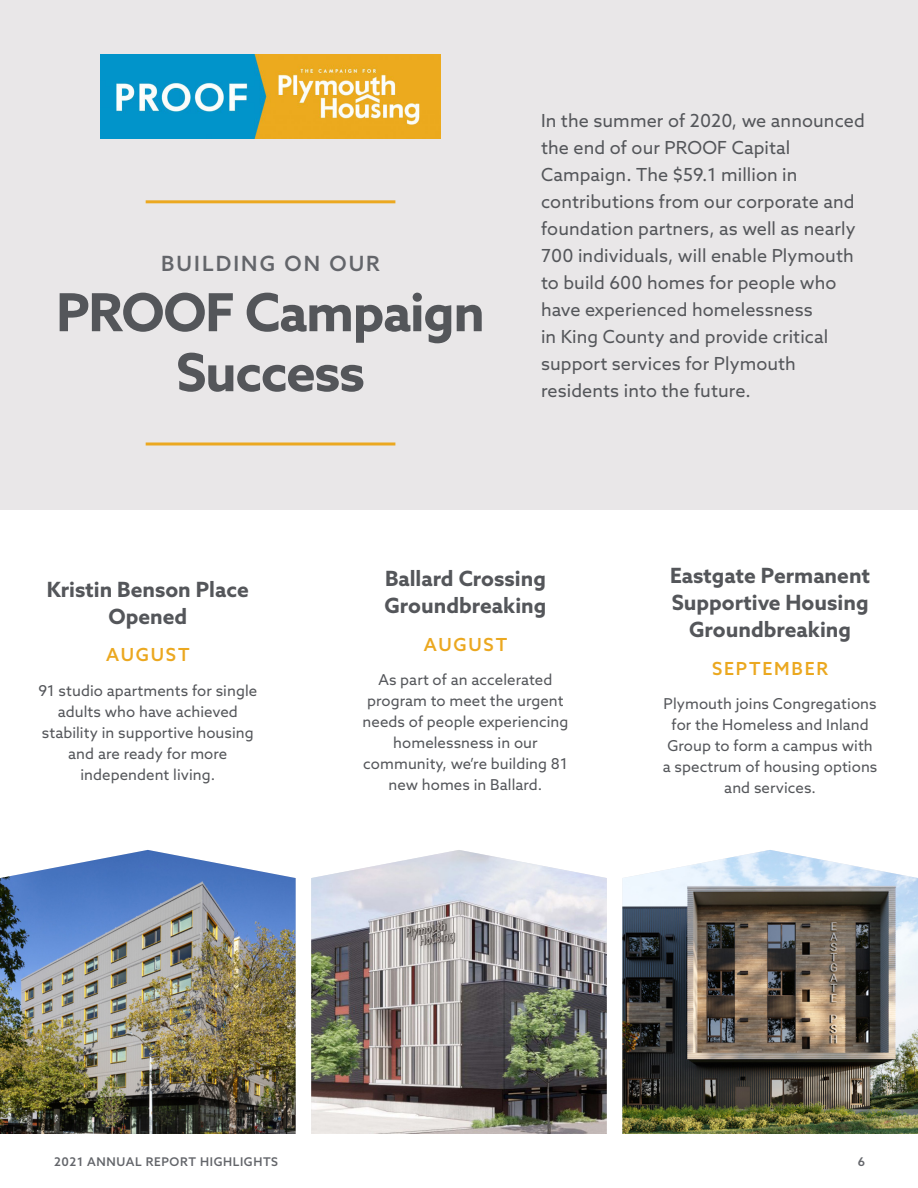
<style>
.page{position:relative;width:918px;height:1188px;background:#fff}
.page>*{position:absolute;margin:0;border:0;box-sizing:border-box;transform-origin:0 0}
.t1{font:700 52.5px "Azo Sans";letter-spacing:-.025em;color:#54565a}
.t2{font:700 21px/27px "Azo Sans";color:#54565a;text-align:center}
.t3{font:500 21px "Azo Sans";letter-spacing:.1em;color:#63656a}
.t4{font:18px/27px "Azo Sans";letter-spacing:.005em;color:#54565a}
.t5{font:500 18px "Azo Sans";letter-spacing:.1em;color:#eba820}
.t6{font:15px/21px "Azo Sans";letter-spacing:.005em;color:#54565a;text-align:center}
.t7{font:500 12px "Azo Sans";letter-spacing:.05em;color:#63656a}
</style>
<div class="page">
<div style="left:0;top:0;width:918px;height:510px;background:#e9e7e8"></div>
<hr style="left:146px;top:200px;width:249px;height:3px;background:#eba820">
<svg style="left:146px;top:442px;width:249px;height:4px"></svg>
<img style="left:0;top:850px;width:296px;height:284px">
<img style="left:311px;top:850px;width:296px;height:284px">
<img style="left:622px;top:850px;width:296px;height:284px">
<img style="left:100px;top:54px;width:341px;height:84px">
<p class="t3" style="left:161px;top:250px;width:220px">BUILDING ON OUR</p>
<p class="t1" style="left:56px;top:278px;width:430px">PROOF Campaign</p>
<p class="t1" style="left:176px;top:338px;width:190px">Success</p>
<p class="t4" style="left:541px;top:107px;width:325px">In the summer of 2020, we announced the end of our PROOF Capital Campaign. The $59.1 million in contributions from our corporate and foundation partners, as well as nearly 700 individuals, will enable Plymouth to build 600 homes for people who have experienced homelessness<br>in King County and provide critical support services for Plymouth residents into the future.</p>
<p class="t2" style="left:47px;top:575px;width:204px">Kristin Benson Place<br>Opened</p>
<p class="t5" style="left:106px;top:643px;width:85px">AUGUST</p>
<p class="t6" style="left:38px;top:680px;width:220px">91 studio apartments for single adults who have achieved stability in supportive housing and are ready for more independent living.</p>
<p class="t2" style="left:385px;top:565px;width:163px;text-align:left">Ballard Crossing<br>Groundbreaking</p>
<p class="t5" style="left:424px;top:632px;width:85px">AUGUST</p>
<p class="t6" style="left:363px;top:669px;width:207px">As part of an accelerated program to meet the urgent needs of people experiencing homelessness in our community, we’re building 81 new homes in Ballard.</p>
<p class="t2" style="left:670px;top:562px;width:202px">Eastgate Permanent<br>Supportive Housing<br>Groundbreaking</p>
<p class="t5" style="left:712px;top:656px;width:118px">SEPTEMBER</p>
<p class="t6" style="left:663px;top:693px;width:216px">Plymouth joins Congregations for the Homeless and Inland<br>Group to form a campus with a spectrum of housing options and services.</p>
<p class="t7" style="left:54px;top:1154px;width:226px">2021 ANNUAL REPORT HIGHLIGHTS</p>
<p class="t7" style="left:858px;top:1154px;width:9px">6</p>
</div>
